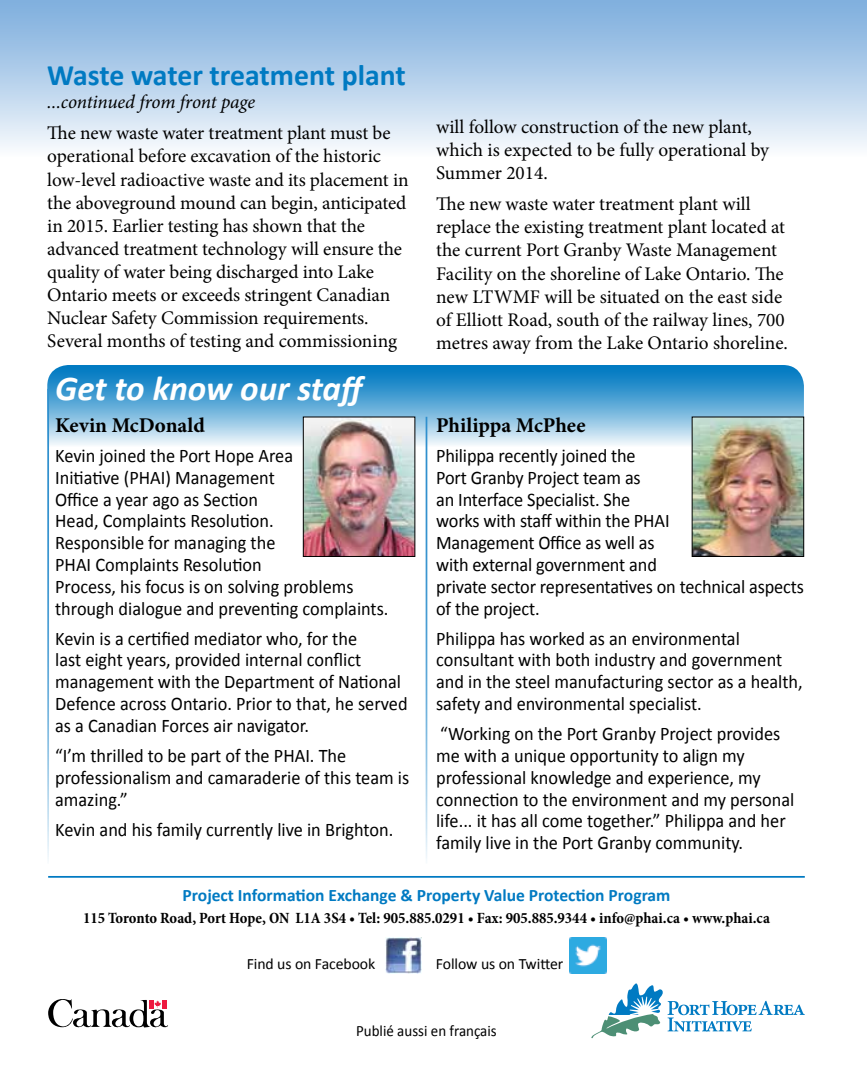
<style>
.page{position:relative;width:867px;height:1071px;background:#fff}
.page>*{position:absolute;margin:0;border:0;box-sizing:border-box;transform-origin:0 0}
.t1{font:italic 700 35px "Calibri";color:#fff}
.t2{font:700 29.75px "Calibri";letter-spacing:-.005em;color:#007ac2}
.t3{font:700 21px "Minion Pro";color:#000}
.t4{font:19.25px/21.9px "Calibri";color:#000;scale:.95 1}
.t5{font:19.25px/23.1px "Minion Pro";letter-spacing:-.005em;color:#000}
.t6{font:italic 19.25px "Minion Pro";letter-spacing:-.01em;color:#000}
.t7{font:700 17.5px "Calibri";color:#007ac2}
.t8{font:700 condensed 15.75px "Minion Pro";color:#000}
.t9{font:15.75px "Calibri";letter-spacing:-.005em;color:#000}
.t10{font:15.75px "Calibri";letter-spacing:-.005em;color:#000;scale:.95 1}
</style>
<div class="page">
<div style="left:0;top:0;width:866px;height:157px;background:linear-gradient(to bottom,#79abdc,#f7fafd)"></div>
<svg style="left:866px;top:0;width:1px;height:148px"></svg>
<svg style="left:591px;top:983px;width:213px;height:55px"></svg>
<svg style="left:47px;top:365px;width:756px;height:82px;background:#60abd8"></svg>
<hr style="left:47px;top:389px;width:2px;height:475px;background:#3090ce">
<hr style="left:425px;top:417px;width:2px;height:447px;background:#3090ce">
<svg style="left:48px;top:999px;width:120px;height:28px"></svg>
<img style="left:385px;top:937px;width:37px;height:37px">
<img style="left:569px;top:937px;width:37px;height:37px">
<hr style="left:48px;top:876px;width:756px;height:2px;background:#007ac2">
<img style="left:305px;top:419px;width:108px;height:136px">
<div style="left:303px;top:417px;width:112px;height:140px;border:1px solid #000"></div>
<img style="left:693px;top:419px;width:108px;height:136px">
<div style="left:691px;top:417px;width:112px;height:140px;border:1px solid #000"></div>
<h2 class="t2" style="left:47px;top:56px;width:360px">Waste water treatment plant</h2>
<p class="t6" style="left:47px;top:89px;width:209px">...continued from front page</p>
<p class="t5" style="left:47px;top:122px;width:363px">The new waste water treatment plant must be operational before excavation of the historic low-level radioactive waste and its placement in the aboveground mound can begin, anticipated in 2015. Earlier testing has shown that the advanced treatment technology will ensure the quality of water being discharged into Lake Ontario meets or exceeds stringent Canadian Nuclear Safety Commission requirements.<br>Several months of testing and commissioning</p>
<h1 class="t1" style="left:55px;top:366px;width:315px">Get to know our staff</h1>
<p class="t3" style="left:55px;top:411px;width:151px">Kevin McDonald</p>
<p class="t4" style="left:55px;top:445px;width:352px">Kevin joined the Port Hope Area<br>Initiative (PHAI) Management<br>Office a year ago as Section<br>Head, Complaints Resolution.<br>Responsible for managing the<br>PHAI Complaints Resolution<br>Process, his focus is on solving problems through dialogue and preventing complaints.</p>
<p class="t4" style="left:55px;top:627px;width:372px">Kevin is a certified mediator who, for the<br>last eight years, provided internal conflict management with the Department of National Defence across Ontario. Prior to that, he served as a Canadian Forces air navigator.</p>
<p class="t4" style="left:55px;top:745px;width:374px">“I’m thrilled to be part of the PHAI. The professionalism and camaraderie of this team is amazing.”</p>
<p class="t4" style="left:55px;top:819px;width:357px">Kevin and his family currently live in Brighton.</p>
<p class="t5" style="left:436px;top:115px;width:334px">will follow construction of the new plant, which is expected to be fully operational by<br>Summer 2014.</p>
<p class="t5" style="left:436px;top:193px;width:353px">The new waste water treatment plant will replace the existing treatment plant located at the current Port Granby Waste Management Facility on the shoreline of Lake Ontario. The new LTWMF will be situated on the east side of Elliott Road, south of the railway lines, 700 metres away from the Lake Ontario shoreline.</p>
<p class="t3" style="left:436px;top:411px;width:151px">Philippa McPhee</p>
<p class="t4" style="left:436px;top:445px;width:388px">Philippa recently joined the<br>Port Granby Project team as<br>an Interface Specialist. She<br>works with staff within the PHAI<br>Management Office as well as<br>with external government and<br>private sector representatives on technical aspects of the project.</p>
<p class="t4" style="left:436px;top:627px;width:387px">Philippa has worked as an environmental consultant with both industry and government and in the steel manufacturing sector as a health, safety and environmental specialist.</p>
<p class="t4" style="left:436px;top:723px;width:378px">“Working on the Port Granby Project provides me with a unique opportunity to align my professional knowledge and experience, my connection to the environment and my personal life... it has all come together.” Philippa and her family live in the Port Granby community.</p>
<p class="t7" style="left:182px;top:884px;width:489px">Project Information Exchange &amp; Property Value Protection Program</p>
<p class="t8" style="left:83px;top:908px;width:688px">115 Toronto Road, Port Hope, ON L1A 3S4 • Tel: 905.885.0291 • Fax: 905.885.9344 • info@phai.ca • www.phai.ca</p>
<p class="t9" style="left:247px;top:954px;width:130px">Find us on Facebook</p>
<p class="t9" style="left:436px;top:954px;width:129px">Follow us on Twitter</p>
<p class="t10" style="left:356px;top:1021px;width:149px">Publié aussi en français</p>
</div>
